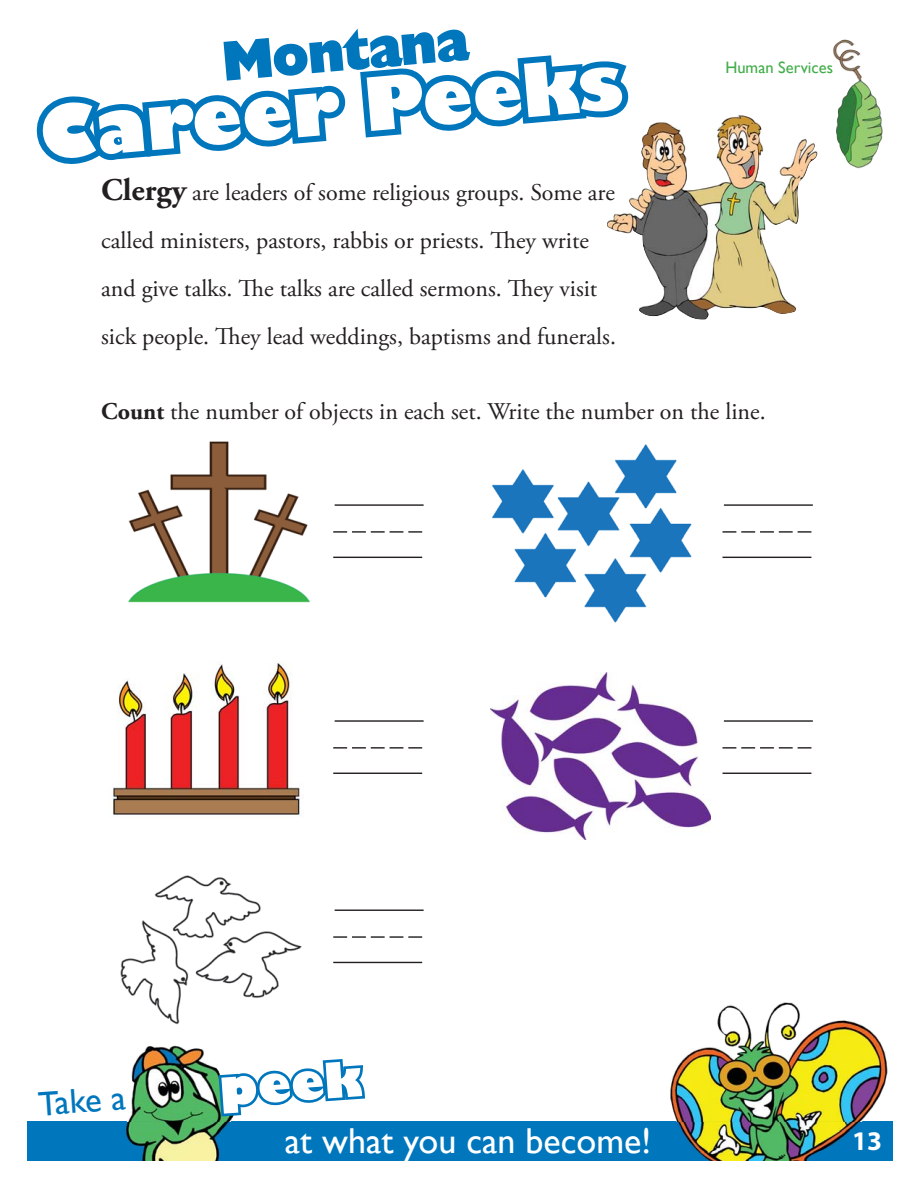
<style>
.page{position:relative;width:918px;height:1188px;background:#fff}
.page>*{position:absolute;margin:0;border:0;box-sizing:border-box;transform-origin:0 0}
.t1{font:800 72px "Gill Sans";color:#fff}
.t2{font:54px "Chanson Heavy SF Bold";color:#0076bd}
.t3{font:800 47.85px "Gill Sans";color:#fff}
.t4{font:36px "Gill Sans";color:#fff}
.t5{font:34.5px "Gill Sans";color:#0076bd}
.t6{font:700 27px "Myriad Pro";color:#fff}
.t7{font:24px/48px "Adobe Garamond Pro";color:#231f20}
.t8{font:16.5px "Gill Sans";color:#41ad49}
.s1{font-weight:700;font-size:31.5px}
.s2{font-weight:700}
</style>
<div class="page">
<div style="left:27px;top:1122px;width:866px;height:39px;background:#0076bd"></div>
<img style="left:126px;top:1045px;width:111px;height:77px">
<img style="left:125px;top:1122px;width:104px;height:39px">
<img style="left:665px;top:1002px;width:228px;height:120px">
<img style="left:677px;top:1122px;width:183px;height:39px">
<img style="left:833px;top:39px;width:50px;height:130px">
<hr style="left:335px;top:504px;width:89px;height:2px;background:#231f20">
<hr style="left:333px;top:557px;width:89px;height:1px;background:#231f20">
<svg style="left:333px;top:531px;width:89px;height:2px"></svg>
<hr style="left:724px;top:720px;width:89px;height:2px;background:#231f20">
<hr style="left:723px;top:773px;width:88px;height:1px;background:#231f20">
<svg style="left:723px;top:747px;width:88px;height:2px"></svg>
<hr style="left:724px;top:504px;width:89px;height:2px;background:#231f20">
<hr style="left:723px;top:557px;width:88px;height:1px;background:#231f20">
<svg style="left:723px;top:531px;width:88px;height:2px"></svg>
<hr style="left:335px;top:720px;width:89px;height:2px;background:#231f20">
<hr style="left:333px;top:773px;width:89px;height:1px;background:#231f20">
<svg style="left:333px;top:747px;width:89px;height:2px"></svg>
<hr style="left:335px;top:910px;width:89px;height:1px;background:#231f20">
<hr style="left:333px;top:962px;width:89px;height:1px;background:#231f20">
<svg style="left:333px;top:936px;width:89px;height:2px"></svg>
<img style="left:607px;top:115px;width:211px;height:205px">
<img style="left:128px;top:441px;width:182px;height:162px">
<img style="left:491px;top:673px;width:220px;height:166px">
<img style="left:112px;top:663px;width:191px;height:153px">
<img style="left:120px;top:875px;width:182px;height:149px">
<img style="left:492px;top:444px;width:200px;height:179px">
<svg style="left:36px;top:55px;width:602px;height:119px"></svg>
<svg style="left:216px;top:1056px;width:149px;height:63px"></svg>
<h2 class="t2" style="left:222px;top:41px;width:247px;rotate:-5deg">Montana</h2>
<h1 class="t1" style="left:35px;top:89px;width:587px;rotate:-5deg">Career Peeks</h1>
<p class="t7" style="left:101px;top:170px;width:516px"><span class="s1">Clergy</span> are leaders of some religious groups. Some are called ministers, pastors, rabbis or priests. They write and give talks. The talks are called sermons. They visit sick people. They lead weddings, baptisms and funerals.</p>
<p class="t8" style="left:725px;top:58px;width:109px">Human Services</p>
<p class="t7" style="left:101px;top:390px;width:666px"><span class="s2">Count</span> the number of objects in each set. Write the number on the line.</p>
<h3 class="t5" style="left:37px;top:1084px;width:89px;rotate:-4deg">Take a</h3>
<h3 class="t3" style="left:217px;top:1058px;width:144px;rotate:-4deg">peek</h3>
<h3 class="t4" style="left:285px;top:1120px;width:368px">at what you can become!</h3>
<p class="t6" style="left:852px;top:1130px;width:31px">13</p>
</div>
